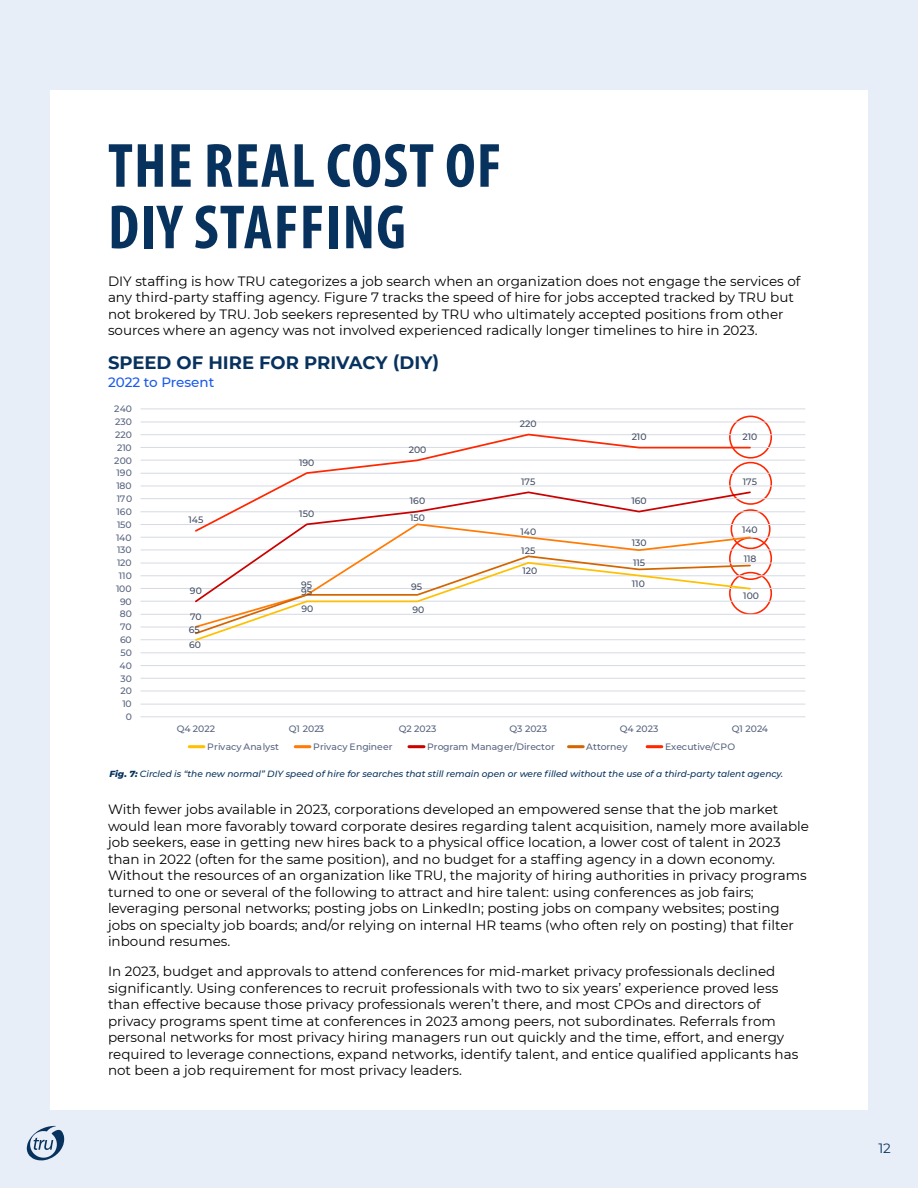
<style>
.page{position:relative;width:918px;height:1188px;background:#e7eef8}
.page>*{position:absolute;margin:0;border:0;box-sizing:border-box;transform-origin:0 0}
.t1{font:700 condensed 63px/61.5px "Myriad Pro";letter-spacing:.02em;color:#08325e}
.t2{font:700 18px "Montserrat";color:#08325e}
.t3{font:13.5px/16.5px "Montserrat";color:#000}
.t4{font:500 13.5px "Montserrat";color:#1b59ea}
.t5{font:13.5px "Montserrat";color:#08325e}
.t6{font:500 9.3px "Montserrat";letter-spacing:.005em;color:#57637f}
.t7{font:500 9.3px "Montserrat";color:#444e64}
.t8{font:500 9.3px "Montserrat";letter-spacing:-.015em;color:#57637f}
.t9{font:italic 500 9px "Montserrat";color:#08325e}
.s1{font-weight:800}
</style>
<div class="page">
<div style="left:50px;top:90px;width:818px;height:1019px;background:#fff"></div>
<svg style="left:27px;top:1126px;width:38px;height:35px"></svg>
<div style="left:729px;top:537px;width:43px;height:43px;border:2px solid #ff2600;border-radius:50%"></div>
<div style="left:729px;top:572px;width:43px;height:43px;border:2px solid #ff2600;border-radius:50%"></div>
<div style="left:729px;top:462px;width:43px;height:43px;border:2px solid #ff2600;border-radius:50%"></div>
<div style="left:729px;top:416px;width:43px;height:43px;border:2px solid #ff2600;border-radius:50%"></div>
<div style="left:731px;top:509px;width:40px;height:40px;border:2px solid #ff2600;border-radius:50%"></div>
<hr style="left:141px;top:704px;width:664px;height:1px;background:#d6dae3">
<hr style="left:141px;top:691px;width:664px;height:1px;background:#d6dae3">
<hr style="left:141px;top:678px;width:664px;height:1px;background:#d6dae3">
<hr style="left:141px;top:665px;width:664px;height:1px;background:#d6dae3">
<hr style="left:141px;top:653px;width:664px;height:1px;background:#d6dae3">
<hr style="left:141px;top:639px;width:664px;height:1px;background:#d6dae3">
<hr style="left:141px;top:627px;width:664px;height:1px;background:#d6dae3">
<hr style="left:141px;top:614px;width:664px;height:1px;background:#d6dae3">
<hr style="left:141px;top:601px;width:664px;height:1px;background:#d6dae3">
<hr style="left:141px;top:588px;width:664px;height:1px;background:#d6dae3">
<hr style="left:141px;top:575px;width:664px;height:1px;background:#d6dae3">
<hr style="left:141px;top:563px;width:664px;height:1px;background:#d6dae3">
<hr style="left:141px;top:550px;width:664px;height:1px;background:#d6dae3">
<hr style="left:141px;top:537px;width:664px;height:1px;background:#d6dae3">
<hr style="left:141px;top:524px;width:664px;height:1px;background:#d6dae3">
<hr style="left:141px;top:512px;width:664px;height:1px;background:#d6dae3">
<hr style="left:141px;top:498px;width:664px;height:1px;background:#d6dae3">
<hr style="left:141px;top:486px;width:664px;height:1px;background:#d6dae3">
<hr style="left:141px;top:473px;width:664px;height:1px;background:#d6dae3">
<hr style="left:141px;top:460px;width:664px;height:1px;background:#d6dae3">
<hr style="left:141px;top:447px;width:664px;height:1px;background:#d6dae3">
<hr style="left:141px;top:434px;width:664px;height:1px;background:#d6dae3">
<hr style="left:141px;top:422px;width:664px;height:1px;background:#d6dae3">
<hr style="left:141px;top:409px;width:664px;height:1px;background:#d6dae3">
<hr style="left:141px;top:717px;width:664px;height:1px;background:#d6dae3">
<svg style="left:193px;top:533px;width:559px;height:69px"></svg>
<svg style="left:194px;top:555px;width:558px;height:81px"></svg>
<svg style="left:193px;top:433px;width:559px;height:100px"></svg>
<hr style="left:189px;top:745px;width:15px;height:3px;background:#ffc000">
<hr style="left:295px;top:745px;width:15px;height:3px;background:#ff7b04">
<hr style="left:409px;top:745px;width:15px;height:3px;background:#cb0000">
<hr style="left:569px;top:745px;width:14px;height:3px;background:#d46501">
<hr style="left:647px;top:745px;width:15px;height:3px;background:#ff2600">
<h1 class="t1" style="left:108px;top:134px;width:395px">THE REAL COST OF<br>DIY STAFFING</h1>
<p class="t3" style="left:108px;top:272px;width:694px">DIY staffing is how TRU categorizes a job search when an organization does not engage the services of any third-party staffing agency. Figure 7 tracks the speed of hire for jobs accepted tracked by TRU but not brokered by TRU. Job seekers represented by TRU who ultimately accepted positions from other sources where an agency was not involved experienced radically longer timelines to hire in 2023.</p>
<h2 class="t2" style="left:108px;top:349px;width:333px">SPEED OF HIRE FOR PRIVACY (DIY)</h2>
<p class="t4" style="left:108px;top:372px;width:108px">2022 to Present</p>
<p class="t6" style="left:114px;top:403px;width:19px">240</p>
<p class="t6" style="left:115px;top:415px;width:18px">230</p>
<p class="t6" style="left:115px;top:428px;width:18px">220</p>
<p class="t6" style="left:117px;top:441px;width:16px">210</p>
<p class="t6" style="left:114px;top:454px;width:19px">200</p>
<p class="t6" style="left:117px;top:467px;width:17px">190</p>
<p class="t6" style="left:116px;top:480px;width:17px">180</p>
<p class="t6" style="left:117px;top:492px;width:17px">170</p>
<p class="t6" style="left:117px;top:505px;width:17px">160</p>
<p class="t6" style="left:117px;top:518px;width:16px">150</p>
<p class="t6" style="left:116px;top:531px;width:17px">140</p>
<p class="t6" style="left:117px;top:544px;width:16px">130</p>
<p class="t6" style="left:117px;top:556px;width:16px">120</p>
<p class="t6" style="left:119px;top:569px;width:15px">110</p>
<p class="t6" style="left:116px;top:582px;width:17px">100</p>
<p class="t6" style="left:120px;top:595px;width:13px">90</p>
<p class="t6" style="left:120px;top:608px;width:14px">80</p>
<p class="t6" style="left:120px;top:621px;width:13px">70</p>
<p class="t6" style="left:120px;top:633px;width:13px">60</p>
<p class="t6" style="left:120px;top:646px;width:13px">50</p>
<p class="t6" style="left:120px;top:659px;width:14px">40</p>
<p class="t6" style="left:120px;top:672px;width:13px">30</p>
<p class="t6" style="left:120px;top:685px;width:13px">20</p>
<p class="t6" style="left:122px;top:697px;width:11px">10</p>
<p class="t6" style="left:126px;top:711px;width:8px">0</p>
<p class="t7" style="left:188px;top:514px;width:16px">145</p>
<p class="t7" style="left:190px;top:584px;width:13px">90</p>
<p class="t7" style="left:190px;top:610px;width:13px">70</p>
<p class="t7" style="left:189px;top:623px;width:13px">65</p>
<p class="t7" style="left:189px;top:638px;width:13px">60</p>
<p class="t7" style="left:409px;top:443px;width:19px">200</p>
<p class="t7" style="left:299px;top:456px;width:17px">190</p>
<p class="t7" style="left:410px;top:494px;width:17px">160</p>
<p class="t7" style="left:299px;top:507px;width:16px">150</p>
<p class="t7" style="left:410px;top:511px;width:16px">150</p>
<p class="t7" style="left:301px;top:578px;width:13px">95</p>
<p class="t7" style="left:301px;top:586px;width:13px">95</p>
<p class="t7" style="left:411px;top:580px;width:13px">95</p>
<p class="t7" style="left:302px;top:602px;width:13px">90</p>
<p class="t7" style="left:412px;top:603px;width:13px">90</p>
<p class="t7" style="left:520px;top:418px;width:18px">220</p>
<p class="t7" style="left:521px;top:475px;width:16px">175</p>
<p class="t7" style="left:520px;top:525px;width:17px">140</p>
<p class="t7" style="left:521px;top:544px;width:16px">125</p>
<p class="t7" style="left:522px;top:564px;width:16px">120</p>
<p class="t7" style="left:632px;top:430px;width:16px">210</p>
<p class="t7" style="left:742px;top:430px;width:16px">210</p>
<p class="t7" style="left:631px;top:494px;width:17px">160</p>
<p class="t7" style="left:632px;top:536px;width:16px">130</p>
<p class="t7" style="left:633px;top:556px;width:14px">115</p>
<p class="t7" style="left:632px;top:577px;width:15px">110</p>
<p class="t7" style="left:743px;top:475px;width:16px">175</p>
<p class="t7" style="left:742px;top:523px;width:17px">140</p>
<p class="t7" style="left:744px;top:552px;width:14px">118</p>
<p class="t7" style="left:743px;top:589px;width:17px">100</p>
<p class="t6" style="left:177px;top:722px;width:40px">Q4 2022</p>
<p class="t6" style="left:289px;top:722px;width:37px">Q1 2023</p>
<p class="t6" style="left:399px;top:722px;width:39px">Q2 2023</p>
<p class="t6" style="left:510px;top:722px;width:39px">Q3 2023</p>
<p class="t6" style="left:620px;top:722px;width:40px">Q4 2023</p>
<p class="t6" style="left:732px;top:722px;width:38px">Q1 2024</p>
<p class="t6" style="left:207px;top:741px;width:73px">Privacy Analyst</p>
<p class="t8" style="left:313px;top:741px;width:81px">Privacy Engineer</p>
<p class="t6" style="left:427px;top:741px;width:129px">Program Manager/Director</p>
<p class="t6" style="left:586px;top:741px;width:43px">Attorney</p>
<p class="t6" style="left:665px;top:741px;width:72px">Executive/CPO</p>
<p class="t9" style="left:110px;top:768px;width:675px"><span class="s1">Fig. 7:</span> Circled is “the new normal” DIY speed of hire for searches that still remain open or were filled without the use of a third-party talent agency.</p>
<p class="t3" style="left:108px;top:801px;width:702px">With fewer jobs available in 2023, corporations developed an empowered sense that the job market would lean more favorably toward corporate desires regarding talent acquisition, namely more available job seekers, ease in getting new hires back to a physical office location, a lower cost of talent in 2023 than in 2022 (often for the same position), and no budget for a staffing agency in a down economy.<br>Without the resources of an organization like TRU, the majority of hiring authorities in privacy programs turned to one or several of the following to attract and hire talent: using conferences as job fairs; leveraging personal networks; posting jobs on LinkedIn; posting jobs on company websites; posting jobs on specialty job boards; and/or relying on internal HR teams (who often rely on posting) that filter inbound resumes.</p>
<p class="t3" style="left:108px;top:963px;width:692px">In 2023, budget and approvals to attend conferences for mid-market privacy professionals declined significantly. Using conferences to recruit professionals with two to six years’ experience proved less than effective because those privacy professionals weren’t there, and most CPOs and directors of privacy programs spent time at conferences in 2023 among peers, not subordinates. Referrals from personal networks for most privacy hiring managers run out quickly and the time, effort, and energy required to leverage connections, expand networks, identify talent, and entice qualified applicants has not been a job requirement for most privacy leaders.</p>
<p class="t5" style="left:878px;top:1139px;width:14px">12</p>
</div>
